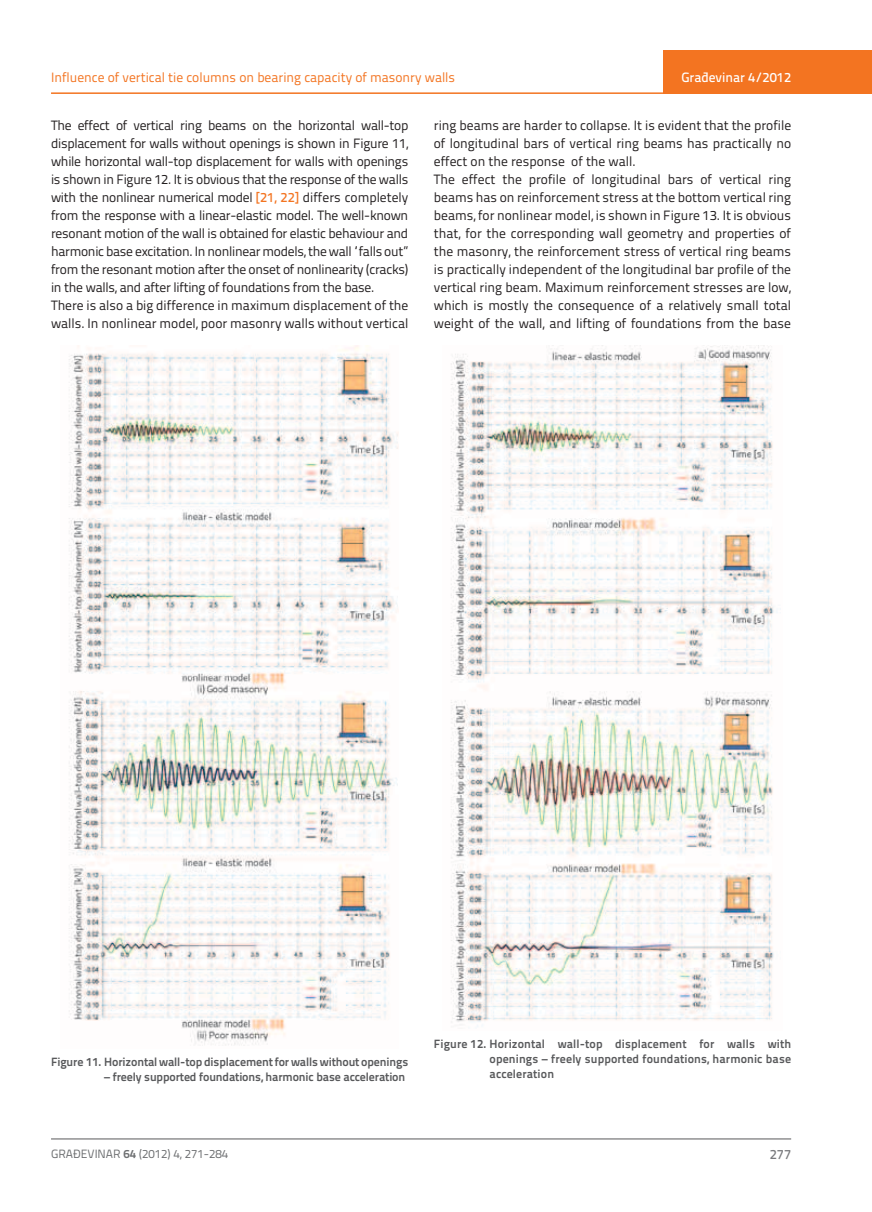
<style>
.page{position:relative;width:872px;height:1212px;background:#fff}
.page>*{position:absolute;margin:0;border:0;box-sizing:border-box;transform-origin:0 0}
.t1{font:13.5px/18px "Titillium Text 22 L";letter-spacing:-.02em;color:#231f20}
.t2{font:13.5px/18px "Titillium Text 22 L";color:#231f20}
.t3{font:13.5px "Titillium Text 22 L";color:#f37421}
.t4{font:500 13.5px "Titillium Text 22 L";color:#fff}
.t5{font:500 13.5px "Titillium Text 22 L";color:#797a7d}
.t6{font:700 12px/15px "Titillium Text 22 L";letter-spacing:-.01em;color:#58595b;text-align:justify}
.t7{font:12px "Titillium Text 22 L";color:#6d6f71}
.s1{font-weight:500;color:#f37421}
.s2{font-weight:700}
</style>
<div class="page">
<hr style="left:51px;top:92px;width:821px;height:2px;background:#f37421">
<div style="left:663px;top:50px;width:209px;height:44px;background:#f37421"></div>
<hr style="left:51px;top:1139px;width:740px;height:1px;background:#58595b">
<img style="left:69px;top:346px;width:329px;height:700px">
<img style="left:451px;top:346px;width:323px;height:681px">
<p class="t3" style="left:51px;top:68px;width:406px">Influence of vertical tie columns on bearing capacity of masonry walls</p>
<p class="t2" style="left:434px;top:115px;width:359px">ring beams are harder to collapse. It is evident that the profile of longitudinal bars of vertical ring beams has practically no effect on the response of the wall.<br>The effect the profile of longitudinal bars of vertical ring beams has on reinforcement stress at the bottom vertical ring beams, for nonlinear model, is shown in Figure 13. It is obvious that, for the corresponding wall geometry and properties of the masonry, the reinforcement stress of vertical ring beams is practically independent of the longitudinal bar profile of the vertical ring beam. Maximum reinforcement stresses are low, which is mostly the consequence of a relatively small total weight of the wall, and lifting of foundations from the base</p>
<p class="t4" style="left:681px;top:67px;width:111px">Građevinar 4/2012</p>
<p class="t1" style="left:51px;top:115px;width:359px">The effect of vertical ring beams on the horizontal wall-top displacement for walls without openings is shown in Figure 11, while horizontal wall-top displacement for walls with openings is shown in Figure 12. It is obvious that the response of the walls with the nonlinear numerical model <span class="s1">[21, 22]</span> differs completely from the response with a linear-elastic model. The well-known resonant motion of the wall is obtained for elastic behaviour and harmonic base excitation. In nonlinear models, the wall “falls out” from the resonant motion after the onset of nonlinearity (cracks) in the walls, and after lifting of foundations from the base.<br>There is also a big difference in maximum displacement of the walls. In nonlinear model, poor masonry walls without vertical</p>
<p class="t6" style="left:51px;top:1054px;width:359px">Figure 11. Horizontal wall-top displacement for walls without openings</p>
<p class="t6" style="left:104px;top:1069px;width:303px">– freely supported foundations, harmonic base acceleration</p>
<p class="t6" style="left:489px;top:1036px;width:303px;text-indent:-56px">Figure 12. Horizontal wall-top displacement for walls with openings – freely supported foundations, harmonic base acceleration</p>
<p class="t7" style="left:51px;top:1144px;width:179px">GRAĐEVINAR <span class="s2">64</span> (2012) 4, 271-284</p>
<p class="t5" style="left:769px;top:1144px;width:23px">277</p>
</div>
